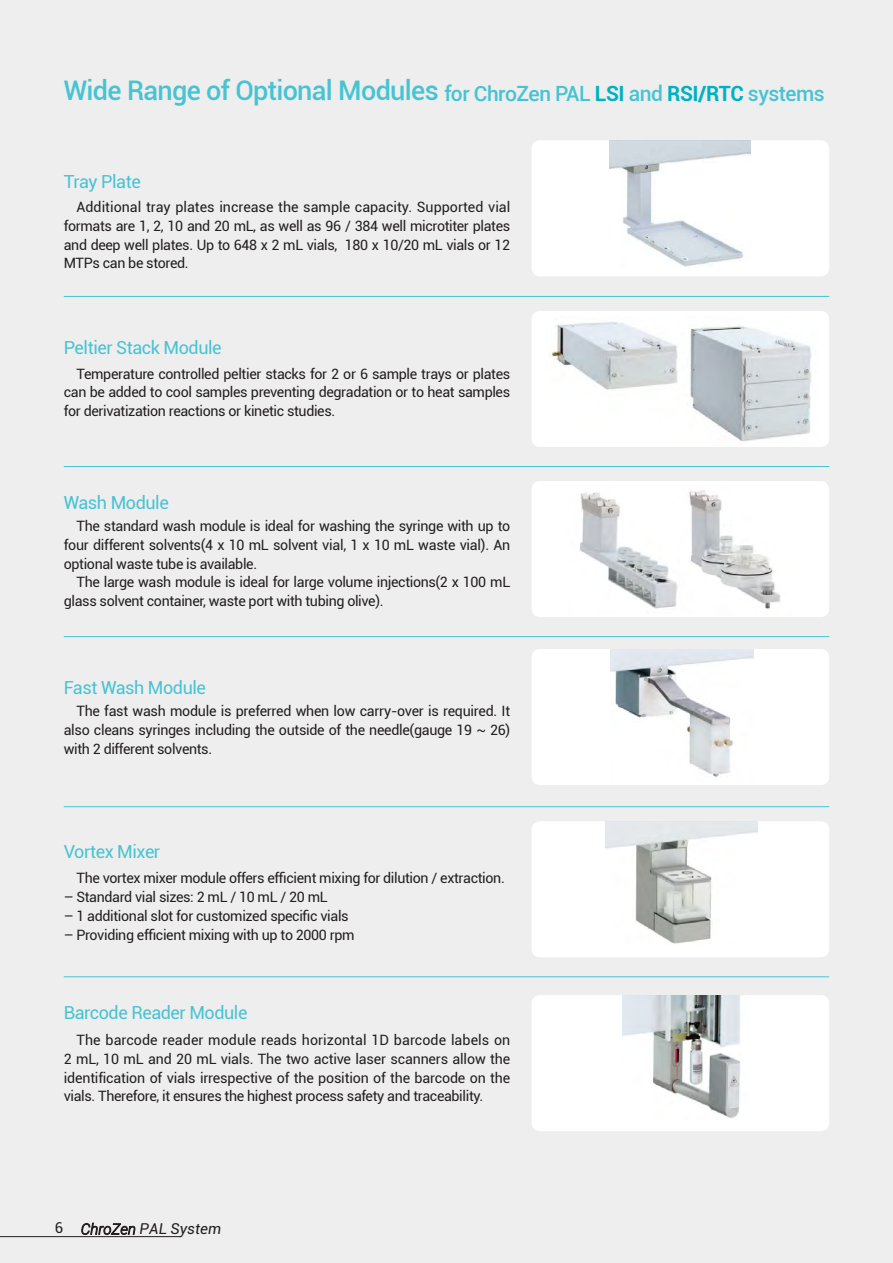
<style>
.page{position:relative;width:893px;height:1263px;background:#eeeeef}
.page>*{position:absolute;margin:0;border:0;box-sizing:border-box;transform-origin:0 0}
.t1{font:500 27px "Roboto";letter-spacing:-.025em;color:#47c3d2}
.t2{font:18px "Roboto";letter-spacing:-.025em;color:#47c3d2}
.t3{font:italic 15px "Roboto";color:#231f20}
.t4{font:14.25px/18.8px "Roboto";letter-spacing:-.025em;color:#231f20;text-align:justify}
.s1{font-size:21px}
.s2{font-weight:700;font-size:21px;color:#00b2c1}
.s3{font-style:normal}
.s4{font-weight:300}
</style>
<div class="page">
<div style="left:531px;top:140px;width:298px;height:136px;background:#fff;border-radius:9px"></div>
<div style="left:531px;top:311px;width:298px;height:136px;background:#fff;border-radius:9px"></div>
<div style="left:531px;top:481px;width:298px;height:136px;background:#fff;border-radius:9px"></div>
<div style="left:531px;top:649px;width:298px;height:136px;background:#fff;border-radius:9px"></div>
<div style="left:531px;top:821px;width:298px;height:136px;background:#fff;border-radius:9px"></div>
<div style="left:531px;top:995px;width:298px;height:136px;background:#fff;border-radius:9px"></div>
<img style="left:609px;top:140px;width:141px;height:127px">
<img style="left:549px;top:321px;width:263px;height:121px">
<img style="left:580px;top:492px;width:98px;height:117px">
<img style="left:689px;top:490px;width:92px;height:119px">
<img style="left:611px;top:649px;width:142px;height:128px">
<img style="left:606px;top:821px;width:151px;height:123px">
<img style="left:622px;top:995px;width:119px;height:123px">
<hr style="left:64px;top:296px;width:765px;height:1px;background:#47c3d2">
<hr style="left:64px;top:466px;width:765px;height:1px;background:#47c3d2">
<hr style="left:64px;top:636px;width:765px;height:1px;background:#47c3d2">
<hr style="left:64px;top:806px;width:765px;height:1px;background:#47c3d2">
<hr style="left:64px;top:976px;width:765px;height:1px;background:#47c3d2">
<hr style="left:0;top:1236px;width:181px;height:1px;background:#231f20">
<h1 class="t1" style="left:64px;top:71px;width:762px">Wide Range of Optional Modules <span class="s1">for ChroZen PAL</span> <span class="s2">LSI</span> <span class="s1">and</span> <span class="s2">RSI/RTC</span> <span class="s1">systems</span></h1>
<p class="t2" style="left:64px;top:169px;width:79px">Tray Plate</p>
<p class="t4" style="left:64px;top:197px;width:448px;text-indent:13px">Additional tray plates increase the sample capacity. Supported vial formats are 1, 2, 10 and 20 mL, as well as 96 / 384 well microtiter plates and deep well plates. Up to 648 x 2 mL vials, 180 x 10/20 mL vials or 12<br>MTPs can be stored.</p>
<p class="t2" style="left:64px;top:335px;width:159px">Peltier Stack Module</p>
<p class="t4" style="left:64px;top:363px;width:448px;text-indent:13px">Temperature controlled peltier stacks for 2 or 6 sample trays or plates can be added to cool samples preventing degradation or to heat samples for derivatization reactions or kinetic studies.</p>
<p class="t2" style="left:64px;top:490px;width:106px">Wash Module</p>
<p class="t4" style="left:64px;top:516px;width:448px;text-indent:13px">The standard wash module is ideal for washing the syringe with up to four different solvents(4 x 10 mL solvent vial, 1 x 10 mL waste vial). An optional waste tube is available.</p>
<p class="t4" style="left:64px;top:572px;width:448px;text-indent:13px">The large wash module is ideal for large volume injections(2 x 100 mL glass solvent container, waste port with tubing olive).</p>
<p class="t2" style="left:64px;top:675px;width:144px">Fast Wash Module</p>
<p class="t4" style="left:64px;top:701px;width:448px;text-indent:13px">The fast wash module is preferred when low carry-over is required. It also cleans syringes including the outside of the needle(gauge 19 ~ 26) with 2 different solvents.</p>
<p class="t2" style="left:64px;top:839px;width:98px">Vortex Mixer</p>
<p class="t4" style="left:77px;top:868px;width:430px">The vortex mixer module offers efficient mixing for dilution / extraction.</p>
<p class="t4" style="left:64px;top:887px;width:265px">– Standard vial sizes: 2 mL / 10 mL / 20 mL</p>
<p class="t4" style="left:64px;top:906px;width:286px">– 1 additional slot for customized specific vials</p>
<p class="t4" style="left:64px;top:925px;width:292px">– Providing efficient mixing with up to 2000 rpm</p>
<p class="t2" style="left:64px;top:1000px;width:185px">Barcode Reader Module</p>
<p class="t4" style="left:64px;top:1030px;width:448px;text-indent:13px">The barcode reader module reads horizontal 1D barcode labels on 2 mL, 10 mL and 20 mL vials. The two active laser scanners allow the identification of vials irrespective of the position of the barcode on the vials. Therefore, it ensures the highest process safety and traceability.</p>
<p class="t3" style="left:55px;top:1218px;width:168px"><span class="s3">6</span> <span class="s4">ChroZen</span> PAL System</p>
</div>
